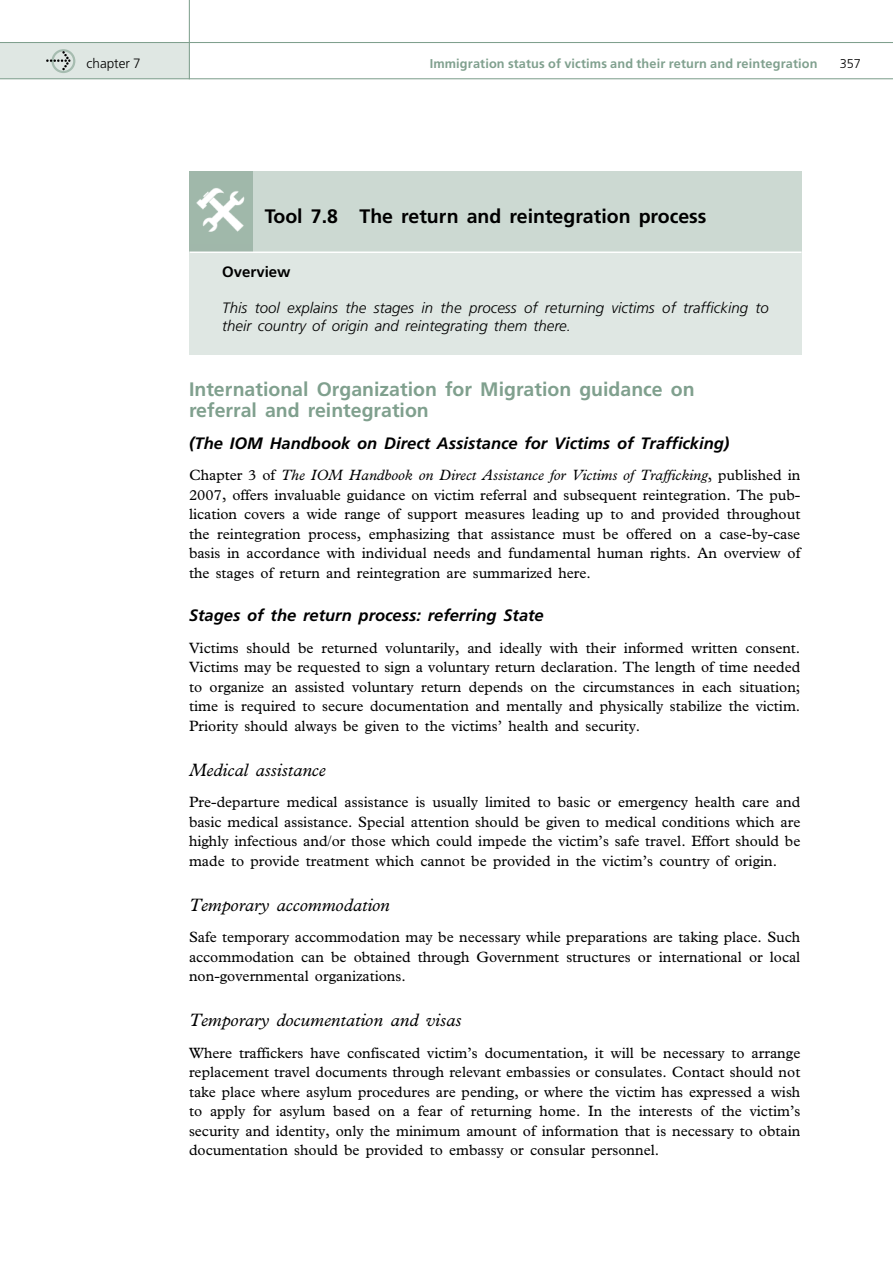
<style>
.page{position:relative;width:893px;height:1263px;background:#fff}
.page>*{position:absolute;margin:0;border:0;box-sizing:border-box;transform-origin:0 0}
.t1{font:700 19.5px/21px "Frutiger";color:#80a08e}
.t2{font:700 19.5px "Frutiger";color:#000}
.t3{font:italic 18px "Plantin";color:#000}
.t4{font:italic 700 16.5px "Frutiger";color:#000}
.t5{font:15px/19.5px "Plantin";color:#000;text-align:justify}
.t6{font:italic 300 15px/18px "Frutiger";color:#000}
.t7{font:700 15px "Frutiger";color:#000}
.t8{font:300 13.5px "Frutiger";color:#000}
.t9{font:700 12.75px "Frutiger";letter-spacing:.01em;color:#80a08e}
.t10{font:300 12.75px "Frutiger";color:#000}
.s1{font-style:italic}
</style>
<div class="page">
<div style="left:0;top:43px;width:189px;height:36px;background:#dfe7e3"></div>
<hr style="left:0;top:42px;width:893px;height:1px;background:#80a08e">
<svg style="left:57px;top:49px;width:18px;height:24px"></svg>
<img style="left:46px;top:51px;width:24px;height:20px">
<hr style="left:0;top:78px;width:893px;height:1px;background:#80a08e">
<hr style="left:189px;top:0;width:1px;height:79px;background:#80a08e">
<div style="left:189px;top:171px;width:613px;height:183px;background:#dfe7e3"></div>
<div style="left:189px;top:171px;width:613px;height:81px;background:#ccd9d2"></div>
<div style="left:189px;top:171px;width:64px;height:81px;background:#a0b7aa"></div>
<img style="left:196px;top:188px;width:49px;height:44px">
<hr style="left:189px;top:251px;width:613px;height:2px;background:#fff">
<p class="t8" style="left:87px;top:58px;width:56px">chapter 7</p>
<p class="t9" style="left:430px;top:59px;width:389px">Immigration status of victims and their return and reintegration</p>
<p class="t10" style="left:840px;top:58px;width:23px">357</p>
<h1 class="t2" style="left:265px;top:208px;width:443px">Tool 7.8 The return and reintegration process</h1>
<p class="t7" style="left:222px;top:266px;width:70px">Overview</p>
<p class="t6" style="left:222px;top:300px;width:548px">This tool explains the stages in the process of returning victims of trafficking to their country of origin and reintegrating them there.</p>
<h1 class="t1" style="left:189px;top:380px;width:507px">International Organization for Migration guidance on referral and reintegration</h1>
<p class="t4" style="left:189px;top:436px;width:542px">(The IOM Handbook on Direct Assistance for Victims of Trafficking)</p>
<p class="t5" style="left:189px;top:467px;width:613px">Chapter 3 of <span class="s1">The IOM Handbook on Direct Assistance for Victims of Trafficking</span>, published in 2007, offers invaluable guidance on victim referral and subsequent reintegration. The pub&shy;lication covers a wide range of support measures leading up to and provided throughout the reintegration process, emphasizing that assistance must be offered on a case-by-case basis in accordance with individual needs and fundamental human rights. An overview of the stages of return and reintegration are summarized here.</p>
<p class="t4" style="left:189px;top:609px;width:356px">Stages of the return process: referring State</p>
<p class="t5" style="left:189px;top:639px;width:613px">Victims should be returned voluntarily, and ideally with their informed written consent.<br>Victims may be requested to sign a voluntary return declaration. The length of time needed to organize an assisted voluntary return depends on the circumstances in each situation; time is required to secure documentation and mentally and physically stabilize the victim.<br>Priority should always be given to the victims’ health and security.</p>
<p class="t3" style="left:189px;top:763px;width:138px">Medical assistance</p>
<p class="t5" style="left:189px;top:794px;width:613px">Pre-departure medical assistance is usually limited to basic or emergency health care and basic medical assistance. Special attention should be given to medical conditions which are highly infectious and/or those which could impede the victim’s safe travel. Effort should be made to provide treatment which cannot be provided in the victim’s country of origin.</p>
<p class="t3" style="left:189px;top:898px;width:202px">Temporary accommodation</p>
<p class="t5" style="left:189px;top:929px;width:613px">Safe temporary accommodation may be necessary while preparations are taking place. Such accommodation can be obtained through Government structures or international or local non-governmental organizations.</p>
<p class="t3" style="left:189px;top:1014px;width:274px">Temporary documentation and visas</p>
<p class="t5" style="left:189px;top:1044px;width:613px">Where traffickers have confiscated victim’s documentation, it will be necessary to arrange replacement travel documents through relevant embassies or consulates. Contact should not take place where asylum procedures are pending, or where the victim has expressed a wish to apply for asylum based on a fear of returning home. In the interests of the victim’s security and identity, only the minimum amount of information that is necessary to obtain documentation should be provided to embassy or consular personnel.</p>
</div>
